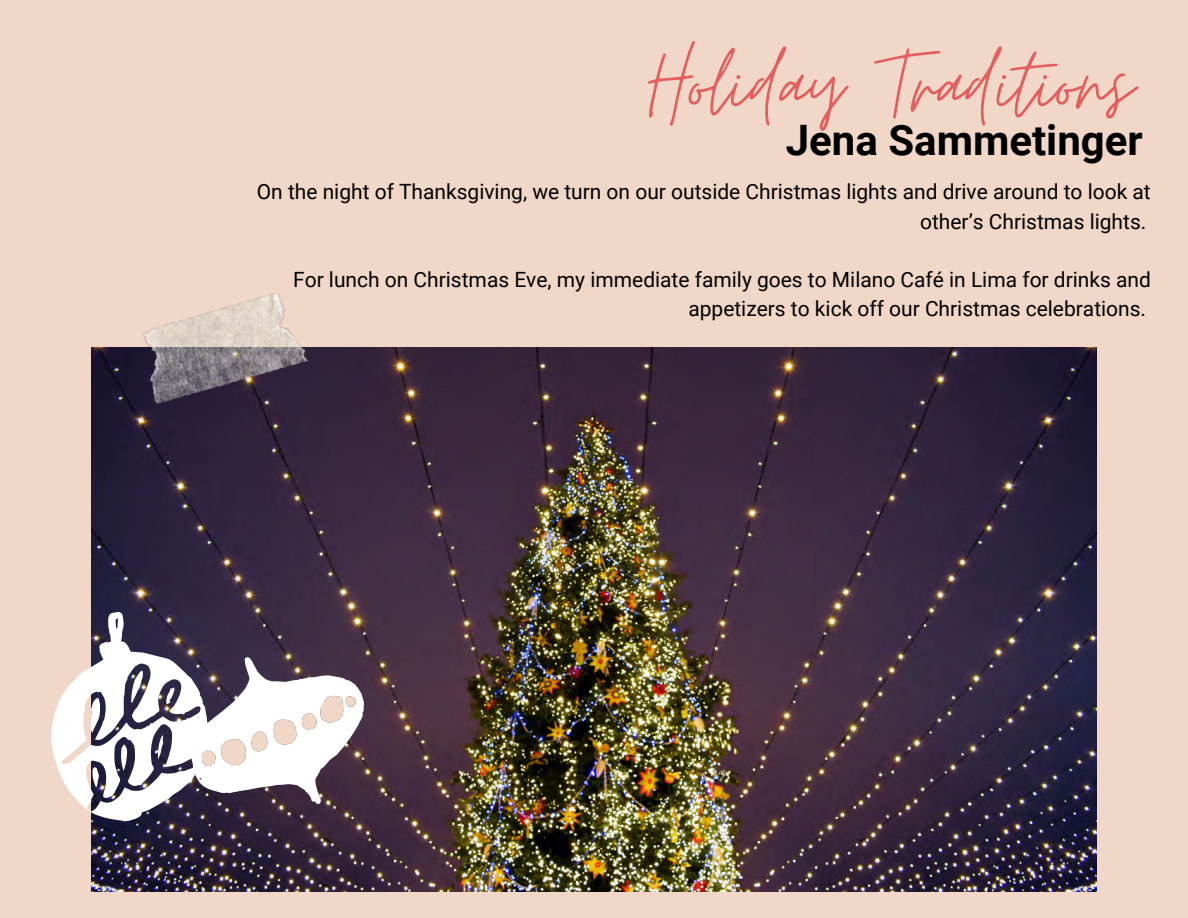
<style>
.page{position:relative;width:1188px;height:918px;background:#f1d7c7}
.page>*{position:absolute;margin:0;border:0;box-sizing:border-box;transform-origin:0 0}
.t1{font:106.05px "Moon Time";color:#e45e5e}
.t2{font:700 42px "Roboto";color:#000}
.t3{font:21px/29.2px "Roboto";color:#000;text-align:right}
</style>
<div class="page">
<img style="left:92px;top:348px;width:1004px;height:543px">
<img style="left:130px;top:293px;width:190px;height:120px">
<img style="left:167px;top:628px;width:222px;height:208px">
<svg style="left:51px;top:608px;width:313px;height:218px;background:#9e959e"></svg>
<h1 class="t1" style="left:648px;top:20px;width:487px">Holiday Traditions</h1>
<h2 class="t2" style="left:786px;top:116px;width:358px">Jena Sammetinger</h2>
<p class="t3" style="left:257px;top:178px;width:895px">On the night of Thanksgiving, we turn on our outside Christmas lights and drive around to look at other’s Christmas lights.</p>
<p class="t3" style="left:293px;top:265px;width:859px">For lunch on Christmas Eve, my immediate family goes to Milano Café in Lima for drinks and appetizers to kick off our Christmas celebrations.</p>
</div>
